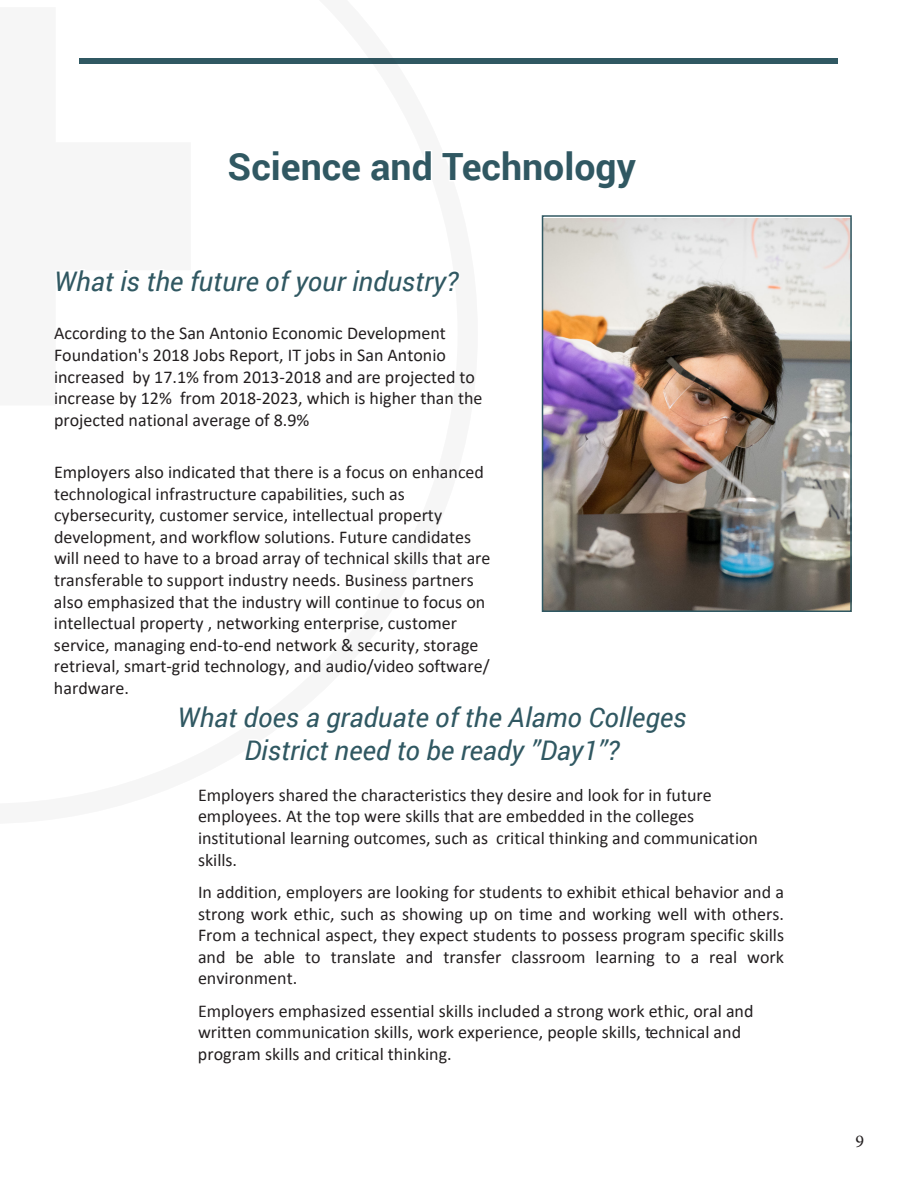
<style>
.page{position:relative;width:918px;height:1188px;background:#fff}
.page>*{position:absolute;margin:0;border:0;box-sizing:border-box;transform-origin:0 0}
.t1{font:700 37.5px "Roboto";color:#305862}
.t2{font:italic 27px/32.4px "Roboto";color:#305862;text-align:center}
.t3{font:18px/21.6px "Calibri";color:#231f20}
.t4{font:18px "Minion Pro";color:#231f20}
</style>
<div class="page">
<div style="left:80px;top:59px;width:758px;height:5px;background:#305862"></div>
<img style="left:545px;top:218px;width:304px;height:391px">
<div style="left:542px;top:215px;width:310px;height:397px;border:2px solid #305862"></div>
<svg style="left:541px;top:215px;width:99px;height:98px;background:#dad9d3"></svg>
<p class="t1" style="left:228px;top:140px;width:410px">Science and Technology</p>
<p class="t2" style="left:54px;top:264px;width:406px">What is the future of your industry?</p>
<p class="t3" style="left:54px;top:322px;width:430px">According to the San Antonio Economic Development Foundation's 2018 Jobs Report, IT jobs in San Antonio increased by 17.1% from 2013-2018 and are projected to increase by 12% from 2018-2023, which is higher than the projected national average of 8.9%</p>
<p class="t3" style="left:54px;top:461px;width:438px">Employers also indicated that there is a focus on enhanced technological infrastructure capabilities, such as cybersecurity, customer service, intellectual property development, and workflow solutions. Future candidates will need to have to a broad array of technical skills that are transferable to support industry needs. Business partners also emphasized that the industry will continue to focus on intellectual property , networking enterprise, customer service, managing end-to-end network &amp; security, storage retrieval, smart-grid technology, and audio/video software/ hardware.</p>
<p class="t2" style="left:177px;top:700px;width:511px">What does a graduate of the Alamo Colleges<br>District need to be ready ”Day1”?</p>
<p class="t3" style="left:198px;top:784px;width:562px">Employers shared the characteristics they desire and look for in future employees. At the top were skills that are embedded in the colleges institutional learning outcomes, such as critical thinking and communication skills.</p>
<p class="t3" style="left:198px;top:881px;width:588px;text-align:justify">In addition, employers are looking for students to exhibit ethical behavior and a strong work ethic, such as showing up on time and working well with others.<br>From a technical aspect, they expect students to possess program specific skills and be able to translate and transfer classroom learning to a real work environment.</p>
<p class="t3" style="left:198px;top:1000px;width:557px">Employers emphasized essential skills included a strong work ethic, oral and written communication skills, work experience, people skills, technical and program skills and critical thinking.</p>
<p class="t4" style="left:855px;top:1129px;width:10px">9</p>
</div>
